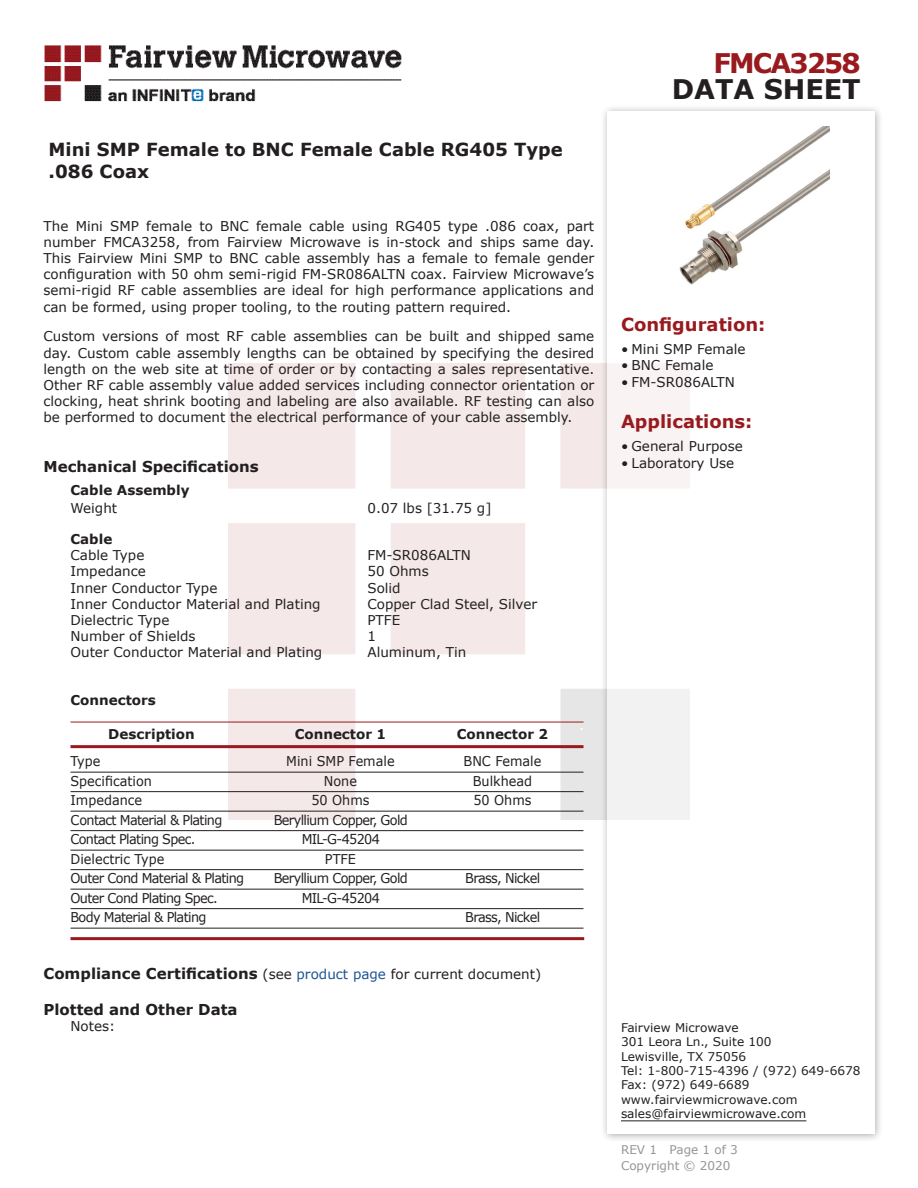
<style>
.page{position:relative;width:918px;height:1188px;background:#fff}
.page>*{position:absolute;margin:0;border:0;box-sizing:border-box;transform-origin:0 0}
.t1{font:700 27px "Verdana";color:#231f20}
.FM{font:700 27px "Verdana";letter-spacing:-.07em;color:#981a1e}
.Web_Description_Para{font:700 18px/21.6px "Verdana";color:#231f20}
.Head1{font:700 18px "Verdana";color:#981a1e}
.Applications_Header{font:700 18px "Verdana";color:#981a1e}
.Head1_for_Compliance{font:700 15px "Verdana";color:#231f20}
.Head1-2{font:700 15px "Verdana";color:#231f20}
.MarketingDescription{font:13.5px/16.2px "Verdana";color:#231f20;text-align:justify}
.Specs_Para{font:13.5px "Verdana";color:#231f20}
.Table_Body_Connector{font:13.5px "Verdana";letter-spacing:-.05em;color:#231f20;scale:.95 1}
.Table_Body_Connector-2{font:13.5px "Verdana";color:#231f20;scale:.95 1}
.Table_Header_Connect{font:700 13.5px "Verdana";color:#231f20}
.Head3{font:700 13.5px "Verdana";color:#231f20}
.Head2{font:700 13.5px "Verdana";color:#231f20}
.FM_Info{font:12px "Verdana";color:#231f20}
.REV_Info{font:12px "Verdana";color:#939598}
.Head1-3{font:700 10.5px "Verdana";color:#fff}
.s1{font-weight:400;font-size:13.5px}
.s2{font-weight:400;font-size:13.5px;color:#1a5392}
</style>
<div class="page">
<img style="left:44px;top:45px;width:358px;height:57px">
<div style="left:600px;top:104px;width:284px;height:1039px;background:#231f20;opacity:.75"></div>
<div style="left:608px;top:111px;width:267px;height:1023px;background:#fff"></div>
<hr style="left:70px;top:722px;width:514px;height:1px;background:#981a1e">
<hr style="left:70px;top:745px;width:514px;height:3px;background:#981a1e">
<hr style="left:70px;top:772px;width:514px;height:1px;background:#231f20">
<hr style="left:70px;top:791px;width:514px;height:1px;background:#231f20">
<hr style="left:70px;top:811px;width:514px;height:1px;background:#231f20">
<hr style="left:70px;top:830px;width:514px;height:1px;background:#231f20">
<hr style="left:70px;top:850px;width:514px;height:1px;background:#231f20">
<hr style="left:70px;top:869px;width:514px;height:1px;background:#231f20">
<hr style="left:70px;top:889px;width:514px;height:1px;background:#231f20">
<hr style="left:70px;top:908px;width:514px;height:1px;background:#231f20">
<hr style="left:70px;top:928px;width:514px;height:1px;background:#231f20">
<hr style="left:70px;top:937px;width:514px;height:3px;background:#981a1e">
<hr style="left:621px;top:1120px;width:185px;height:1px;background:#231f20">
<img style="left:679px;top:126px;width:151px;height:159px">
<p class="Web_Description_Para" style="left:49px;top:139px;width:516px">Mini SMP Female to BNC Female Cable RG405 Type .086 Coax</p>
<p class="MarketingDescription" style="left:44px;top:217px;width:552px">The Mini SMP female to BNC female cable using RG405 type .086 coax, part number FMCA3258, from Fairview Microwave is in-stock and ships same day.<br>This Fairview Mini SMP to BNC cable assembly has a female to female gender configuration with 50 ohm semi-rigid FM-SR086ALTN coax. Fairview Microwave’s semi-rigid RF cable assemblies are ideal for high performance applications and can be formed, using proper tooling, to the routing pattern required.</p>
<p class="MarketingDescription" style="left:44px;top:328px;width:552px">Custom versions of most RF cable assemblies can be built and shipped same day. Custom cable assembly lengths can be obtained by specifying the desired length on the web site at time of order or by contacting a sales representative.<br>Other RF cable assembly value added services including connector orientation or clocking, heat shrink booting and labeling are also available. RF testing can also be performed to document the electrical performance of your cable assembly.</p>
<p class="Head1-2" style="left:44px;top:456px;width:217px">Mechanical Specifications</p>
<p class="Head3" style="left:70px;top:480px;width:121px">Cable Assembly</p>
<p class="Specs_Para" style="left:70px;top:499px;width:48px">Weight</p>
<p class="Specs_Para" style="left:368px;top:499px;width:125px">0.07 lbs [31.75 g]</p>
<p class="Head3" style="left:70px;top:530px;width:43px">Cable</p>
<p class="Specs_Para" style="left:70px;top:546px;width:75px">Cable Type</p>
<p class="Specs_Para" style="left:368px;top:546px;width:105px">FM-SR086ALTN</p>
<p class="Specs_Para" style="left:70px;top:562px;width:77px">Impedance</p>
<p class="Specs_Para" style="left:368px;top:562px;width:63px">50 Ohms</p>
<p class="Specs_Para" style="left:70px;top:578px;width:148px">Inner Conductor Type</p>
<p class="Specs_Para" style="left:368px;top:578px;width:35px">Solid</p>
<p class="Specs_Para" style="left:70px;top:595px;width:252px">Inner Conductor Material and Plating</p>
<p class="Specs_Para" style="left:368px;top:595px;width:171px">Copper Clad Steel, Silver</p>
<p class="Specs_Para" style="left:70px;top:611px;width:100px">Dielectric Type</p>
<p class="Specs_Para" style="left:368px;top:611px;width:34px">PTFE</p>
<p class="Specs_Para" style="left:70px;top:627px;width:127px">Number of Shields</p>
<p class="Specs_Para" style="left:368px;top:627px;width:10px">1</p>
<p class="Specs_Para" style="left:70px;top:643px;width:253px">Outer Conductor Material and Plating</p>
<p class="Specs_Para" style="left:368px;top:643px;width:100px">Aluminum, Tin</p>
<p class="Head2" style="left:70px;top:690px;width:87px">Connectors</p>
<p class="Head1-3" style="left:580px;top:718px;width:5px">.</p>
<p class="Table_Header_Connect" style="left:108px;top:725px;width:88px">Description</p>
<p class="Table_Header_Connect" style="left:295px;top:725px;width:93px">Connector 1</p>
<p class="Table_Header_Connect" style="left:457px;top:725px;width:93px">Connector 2</p>
<p class="Table_Body_Connector" style="left:70px;top:752px;width:33px">Type</p>
<p class="Table_Body_Connector-2" style="left:286px;top:752px;width:116px">Mini SMP Female</p>
<p class="Table_Body_Connector-2" style="left:464px;top:752px;width:83px">BNC Female</p>
<p class="Table_Body_Connector-2" style="left:70px;top:771px;width:87px">Specification</p>
<p class="Table_Body_Connector" style="left:324px;top:771px;width:36px">None</p>
<p class="Table_Body_Connector-2" style="left:473px;top:771px;width:64px">Bulkhead</p>
<p class="Table_Body_Connector-2" style="left:70px;top:791px;width:77px">Impedance</p>
<p class="Table_Body_Connector" style="left:311px;top:791px;width:63px">50 Ohms</p>
<p class="Table_Body_Connector" style="left:473px;top:791px;width:63px">50 Ohms</p>
<p class="Table_Body_Connector" style="left:70px;top:810px;width:161px">Contact Material &amp; Plating</p>
<p class="Table_Body_Connector" style="left:274px;top:810px;width:143px">Beryllium Copper, Gold</p>
<p class="Table_Body_Connector" style="left:70px;top:830px;width:133px">Contact Plating Spec.</p>
<p class="Table_Body_Connector" style="left:302px;top:830px;width:84px">MIL-G-45204</p>
<p class="Table_Body_Connector-2" style="left:70px;top:849px;width:100px">Dielectric Type</p>
<p class="Table_Body_Connector" style="left:325px;top:849px;width:34px">PTFE</p>
<p class="Table_Body_Connector" style="left:70px;top:869px;width:184px">Outer Cond Material &amp; Plating</p>
<p class="Table_Body_Connector" style="left:274px;top:869px;width:143px">Beryllium Copper, Gold</p>
<p class="Table_Body_Connector" style="left:465px;top:869px;width:80px">Brass, Nickel</p>
<p class="Table_Body_Connector" style="left:70px;top:888px;width:157px">Outer Cond Plating Spec.</p>
<p class="Table_Body_Connector" style="left:302px;top:888px;width:84px">MIL-G-45204</p>
<p class="Table_Body_Connector" style="left:70px;top:908px;width:145px">Body Material &amp; Plating</p>
<p class="Table_Body_Connector" style="left:465px;top:908px;width:80px">Brass, Nickel</p>
<p class="Head1_for_Compliance" style="left:44px;top:963px;width:499px">Compliance Certifications <span class="s1">(see</span> <span class="s2">product page</span> <span class="s1">for current document)</span></p>
<p class="Head1_for_Compliance" style="left:44px;top:999px;width:196px">Plotted and Other Data</p>
<p class="Specs_Para" style="left:70px;top:1017px;width:46px">Notes:</p>
<p class="FM" style="left:714px;top:44px;width:149px">FMCA3258</p>
<p class="t1" style="left:672px;top:70px;width:191px">DATA SHEET</p>
<p class="Head1" style="left:621px;top:312px;width:146px">Configuration:</p>
<p class="MarketingDescription" style="left:621px;top:341px;width:126px">• Mini SMP Female</p>
<p class="MarketingDescription" style="left:621px;top:357px;width:94px">• BNC Female</p>
<p class="MarketingDescription" style="left:621px;top:373px;width:116px">• FM-SR086ALTN</p>
<p class="Applications_Header" style="left:621px;top:409px;width:133px">Applications:</p>
<p class="MarketingDescription" style="left:621px;top:438px;width:123px">• General Purpose</p>
<p class="MarketingDescription" style="left:621px;top:454px;width:115px">• Laboratory Use</p>
<p class="FM_Info" style="left:621px;top:1019px;width:119px">Fairview Microwave</p>
<p class="FM_Info" style="left:621px;top:1034px;width:152px">301 Leora Ln., Suite 100</p>
<p class="FM_Info" style="left:621px;top:1048px;width:127px">Lewisville, TX 75056</p>
<p class="FM_Info" style="left:621px;top:1062px;width:241px">Tel: 1-800-715-4396 / (972) 649-6678</p>
<p class="FM_Info" style="left:621px;top:1077px;width:130px">Fax: (972) 649-6689</p>
<p class="FM_Info" style="left:621px;top:1091px;width:178px">www.fairviewmicrowave.com</p>
<p class="FM_Info" style="left:621px;top:1106px;width:187px">sales@fairviewmicrowave.com</p>
<p class="REV_Info" style="left:621px;top:1141px;width:118px">REV 1 Page 1 of 3</p>
<p class="REV_Info" style="left:621px;top:1157px;width:111px">Copyright © 2020</p>
</div>
